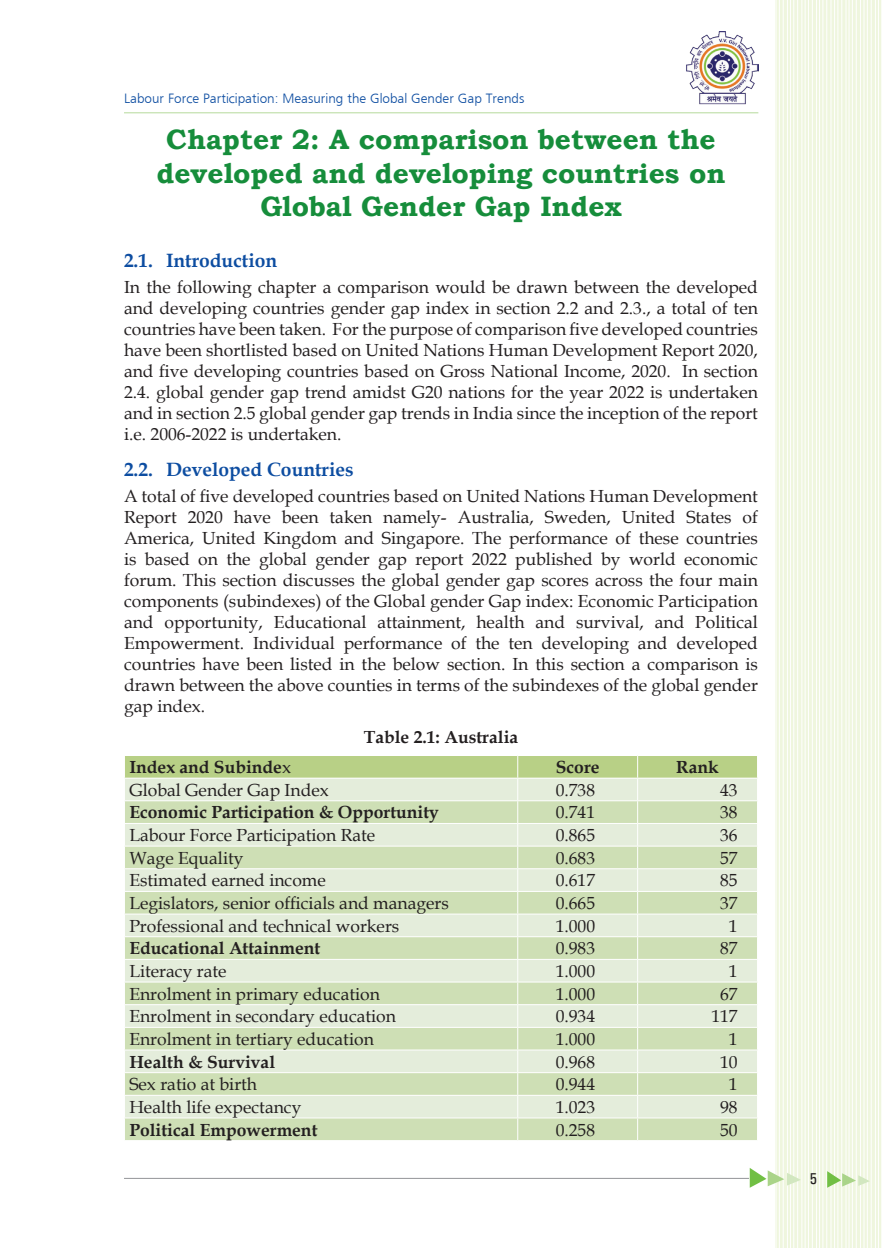
<style>
.page{position:relative;width:882px;height:1248px;background:#fff}
.page>*{position:absolute;margin:0;border:0;box-sizing:border-box;transform-origin:0 0}
.content_hed{font:700 28px/33.6px "Bookman Old Style";color:#168d3b;text-align:center}
.side_hed-1{font:700 19.25px "Book Antiqua";color:#0d4da1}
.Tex-1{font:17.5px/21px "Book Antiqua";color:#231f20;text-align:justify}
.List_Paragraph{font:17.5px "Book Antiqua";color:#231f20}
.List_Paragraph-2{font:700 17.5px "Book Antiqua";color:#231f20}
.Tex-1-2{font:700 17.5px "Book Antiqua";color:#231f20}
.t1{font:500 condensed 15.75px "Univers";color:#231f20}
.t2{font:300 14px "Frugal Sans";color:#0d4da1}
.s1{font-weight:400}
</style>
<div class="page">
<hr style="left:124px;top:112px;width:634px;height:1px;background:#b6da9b">
<hr style="left:124px;top:1177px;width:625px;height:1px;background:#939598">
<div style="left:776px;top:0;width:106px;height:1247px;background:#eff6de"></div>
<hr style="left:881px;top:0;width:1px;height:1247px;background:#fff">
<hr style="left:878px;top:0;width:1px;height:1247px;background:#fff">
<hr style="left:871px;top:0;width:1px;height:1247px;background:#fff">
<hr style="left:875px;top:0;width:1px;height:1247px;background:#fff">
<hr style="left:867px;top:0;width:1px;height:1247px;background:#fff">
<hr style="left:864px;top:0;width:1px;height:1247px;background:#fff">
<hr style="left:856px;top:0;width:1px;height:1247px;background:#fff">
<hr style="left:860px;top:0;width:1px;height:1247px;background:#fff">
<hr style="left:852px;top:0;width:1px;height:1247px;background:#fff">
<hr style="left:849px;top:0;width:1px;height:1247px;background:#fff">
<hr style="left:842px;top:0;width:1px;height:1247px;background:#fff">
<hr style="left:846px;top:0;width:1px;height:1247px;background:#fff">
<hr style="left:838px;top:0;width:1px;height:1247px;background:#fff">
<hr style="left:834px;top:0;width:1px;height:1247px;background:#fff">
<hr style="left:826px;top:0;width:1px;height:1247px;background:#fff">
<hr style="left:831px;top:0;width:1px;height:1247px;background:#fff">
<hr style="left:823px;top:0;width:1px;height:1247px;background:#fff">
<hr style="left:819px;top:0;width:1px;height:1247px;background:#fff">
<hr style="left:812px;top:0;width:1px;height:1247px;background:#fff">
<hr style="left:816px;top:0;width:1px;height:1247px;background:#fff">
<hr style="left:808px;top:0;width:1px;height:1247px;background:#fff">
<hr style="left:805px;top:0;width:1px;height:1247px;background:#fff">
<hr style="left:797px;top:0;width:1px;height:1247px;background:#fff">
<hr style="left:802px;top:0;width:1px;height:1247px;background:#fff">
<hr style="left:793px;top:0;width:1px;height:1247px;background:#fff">
<hr style="left:790px;top:0;width:1px;height:1247px;background:#fff">
<hr style="left:783px;top:0;width:1px;height:1247px;background:#fff">
<hr style="left:787px;top:0;width:1px;height:1247px;background:#fff">
<hr style="left:779px;top:0;width:1px;height:1247px;background:#fff">
<hr style="left:776px;top:0;width:1px;height:1247px;background:#fff">
<svg style="left:750px;top:1167px;width:50px;height:20px"></svg>
<svg style="left:827px;top:1171px;width:42px;height:16px"></svg>
<img style="left:686px;top:31px;width:72px;height:73px">
<svg style="left:124px;top:755px;width:634px;height:385px;background:#d9e5c7"></svg>
<p class="t2" style="left:124px;top:90px;width:402px">Labour Force Participation: Measuring the Global Gender Gap Trends</p>
<p class="content_hed" style="left:156px;top:122px;width:570px">Chapter 2: A comparison between the developed and developing countries on<br>Global Gender Gap Index</p>
<p class="side_hed-1" style="left:124px;top:247px;width:155px">2.1. Introduction</p>
<p class="Tex-1" style="left:124px;top:276px;width:636px">In the following chapter a comparison would be drawn between the developed and developing countries gender gap index in section 2.2 and 2.3., a total of ten countries have been taken. For the purpose of comparison five developed countries have been shortlisted based on United Nations Human Development Report 2020, and five developing countries based on Gross National Income, 2020. In section 2.4. global gender gap trend amidst G20 nations for the year 2022 is undertaken and in section 2.5 global gender gap trends in India since the inception of the report i.e. 2006-2022 is undertaken.</p>
<p class="side_hed-1" style="left:124px;top:456px;width:231px">2.2. Developed Countries</p>
<p class="Tex-1" style="left:124px;top:485px;width:636px">A total of five developed countries based on United Nations Human Development Report 2020 have been taken namely- Australia, Sweden, United States of America, United Kingdom and Singapore. The performance of these countries is based on the global gender gap report 2022 published by world economic forum. This section discusses the global gender gap scores across the four main components (subindexes) of the Global gender Gap index: Economic Participation and opportunity, Educational attainment, health and survival, and Political Empowerment. Individual performance of the ten developing and developed countries have been listed in the below section. In this section a comparison is drawn between the above counties in terms of the subindexes of the global gender gap index.</p>
<p class="Tex-1-2" style="left:364px;top:725px;width:156px">Table 2.1: Australia</p>
<p class="List_Paragraph-2" style="left:129px;top:755px;width:163px">Index and Subinde<span class="s1">x</span></p>
<p class="List_Paragraph-2" style="left:556px;top:755px;width:45px">Score</p>
<p class="List_Paragraph-2" style="left:676px;top:755px;width:44px">Rank</p>
<p class="List_Paragraph" style="left:129px;top:777px;width:201px">Global Gender Gap Index</p>
<p class="List_Paragraph" style="left:556px;top:777px;width:41px">0.738</p>
<p class="List_Paragraph" style="left:720px;top:777px;width:19px">43</p>
<p class="List_Paragraph-2" style="left:129px;top:800px;width:311px">Economic Participation &amp; Opportunity</p>
<p class="List_Paragraph" style="left:556px;top:800px;width:41px">0.741</p>
<p class="List_Paragraph" style="left:720px;top:800px;width:19px">38</p>
<p class="List_Paragraph" style="left:129px;top:823px;width:247px">Labour Force Participation Rate</p>
<p class="List_Paragraph" style="left:556px;top:823px;width:41px">0.865</p>
<p class="List_Paragraph" style="left:720px;top:823px;width:19px">36</p>
<p class="List_Paragraph" style="left:129px;top:845px;width:116px">Wage Equality</p>
<p class="List_Paragraph" style="left:556px;top:845px;width:41px">0.683</p>
<p class="List_Paragraph" style="left:720px;top:845px;width:19px">57</p>
<p class="List_Paragraph" style="left:129px;top:868px;width:198px">Estimated earned income</p>
<p class="List_Paragraph" style="left:556px;top:868px;width:41px">0.617</p>
<p class="List_Paragraph" style="left:720px;top:868px;width:19px">85</p>
<p class="List_Paragraph" style="left:129px;top:891px;width:321px">Legislators, senior officials and managers</p>
<p class="List_Paragraph" style="left:556px;top:891px;width:41px">0.665</p>
<p class="List_Paragraph" style="left:720px;top:891px;width:19px">37</p>
<p class="List_Paragraph" style="left:129px;top:913px;width:271px">Professional and technical workers</p>
<p class="List_Paragraph" style="left:556px;top:913px;width:41px">1.000</p>
<p class="List_Paragraph" style="left:729px;top:913px;width:10px">1</p>
<p class="List_Paragraph-2" style="left:129px;top:936px;width:192px">Educational Attainment</p>
<p class="List_Paragraph" style="left:556px;top:936px;width:41px">0.983</p>
<p class="List_Paragraph" style="left:720px;top:936px;width:19px">87</p>
<p class="List_Paragraph" style="left:129px;top:958px;width:99px">Literacy rate</p>
<p class="List_Paragraph" style="left:556px;top:958px;width:41px">1.000</p>
<p class="List_Paragraph" style="left:729px;top:958px;width:10px">1</p>
<p class="List_Paragraph" style="left:129px;top:981px;width:252px">Enrolment in primary education</p>
<p class="List_Paragraph" style="left:556px;top:981px;width:41px">1.000</p>
<p class="List_Paragraph" style="left:720px;top:981px;width:19px">67</p>
<p class="List_Paragraph" style="left:129px;top:1004px;width:268px">Enrolment in secondary education</p>
<p class="List_Paragraph" style="left:556px;top:1004px;width:41px">0.934</p>
<p class="List_Paragraph" style="left:711px;top:1004px;width:28px">117</p>
<p class="List_Paragraph" style="left:129px;top:1026px;width:246px">Enrolment in tertiary education</p>
<p class="List_Paragraph" style="left:556px;top:1026px;width:41px">1.000</p>
<p class="List_Paragraph" style="left:729px;top:1026px;width:10px">1</p>
<p class="List_Paragraph-2" style="left:129px;top:1049px;width:147px">Health &amp; Survival</p>
<p class="List_Paragraph" style="left:556px;top:1049px;width:41px">0.968</p>
<p class="List_Paragraph" style="left:720px;top:1049px;width:19px">10</p>
<p class="List_Paragraph" style="left:129px;top:1072px;width:129px">Sex ratio at birth</p>
<p class="List_Paragraph" style="left:556px;top:1072px;width:41px">0.944</p>
<p class="List_Paragraph" style="left:729px;top:1072px;width:10px">1</p>
<p class="List_Paragraph" style="left:129px;top:1094px;width:174px">Health life expectancy</p>
<p class="List_Paragraph" style="left:556px;top:1094px;width:41px">1.023</p>
<p class="List_Paragraph" style="left:720px;top:1094px;width:19px">98</p>
<p class="List_Paragraph-2" style="left:129px;top:1117px;width:190px">Political Empowerment</p>
<p class="List_Paragraph" style="left:556px;top:1117px;width:41px">0.258</p>
<p class="List_Paragraph" style="left:720px;top:1117px;width:19px">50</p>
<p class="t1" style="left:810px;top:1169px;width:9px">5</p>
</div>
